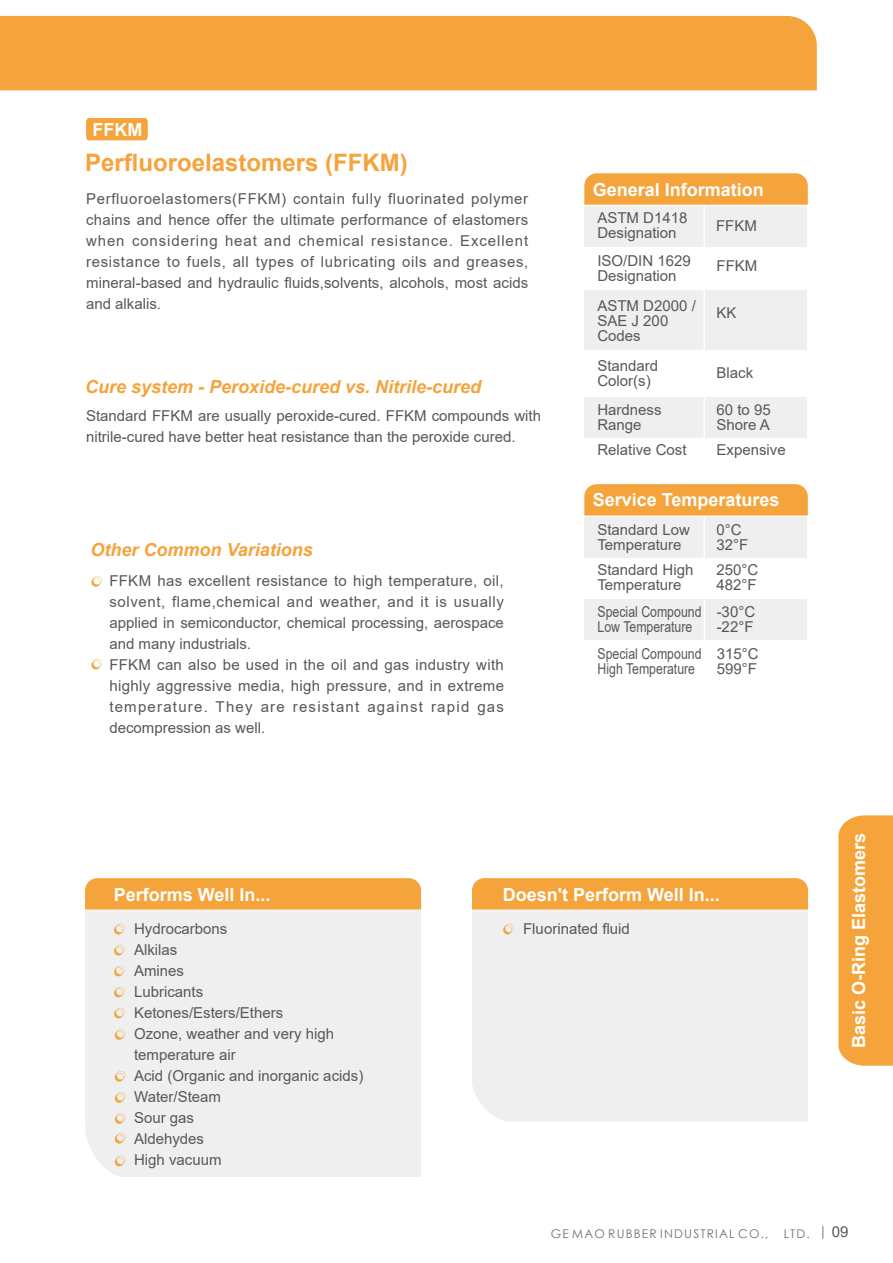
<style>
.page{position:relative;width:893px;height:1263px;background:#fff}
.page>*{position:absolute;margin:0;border:0;box-sizing:border-box;transform-origin:0 0}
.t1{font:700 24px "Arial";color:#f5a33b}
.t2{font:700 18px "Arial";color:#fff}
.t3{font:italic 700 18px "Arial";color:#f5a33b}
.t4{font:15px/21px "Arial";color:#595757}
.t5{font:15px/21px "Arial";letter-spacing:.02em;color:#595757}
.t6{font:15px/15px "Arial";color:#595757;scale:.82 1}
.t7{font:12px "Century Gothic";letter-spacing:.1em;color:#727171}
.s1{font-family:"Adobe Ming Std";font-weight:300;font-size:15px;color:#000}
.s2{font-family:"Arial";font-size:15px;color:#595757}
</style>
<div class="page">
<div style="left:838px;top:815px;width:55px;height:251px;background:#f5a33b"></div>
<div style="left:0;top:16px;width:817px;height:74px;background:#f5a33b"></div>
<div style="left:85px;top:878px;width:336px;height:31px;background:#f5a33b"></div>
<div style="left:85px;top:910px;width:336px;height:267px;background:#efefef"></div>
<div style="left:472px;top:878px;width:336px;height:31px;background:#f5a33b"></div>
<div style="left:472px;top:910px;width:336px;height:212px;background:#efefef"></div>
<svg style="left:114px;top:924px;width:10px;height:11px"></svg>
<svg style="left:114px;top:945px;width:10px;height:11px"></svg>
<svg style="left:503px;top:924px;width:11px;height:11px"></svg>
<svg style="left:114px;top:966px;width:10px;height:11px"></svg>
<svg style="left:114px;top:987px;width:10px;height:11px"></svg>
<svg style="left:114px;top:1008px;width:10px;height:11px"></svg>
<div style="left:584px;top:518px;width:223px;height:40px;background:#efefef"></div>
<svg style="left:584px;top:484px;width:224px;height:32px;background:#f5a540"></svg>
<hr style="left:703px;top:518px;width:2px;height:80px;background:#fff">
<div style="left:584px;top:206px;width:223px;height:40px;background:#efefef"></div>
<div style="left:584px;top:398px;width:223px;height:40px;background:#efefef"></div>
<div style="left:584px;top:291px;width:223px;height:59px;background:#efefef"></div>
<svg style="left:584px;top:173px;width:224px;height:32px;background:#f5a540"></svg>
<hr style="left:703px;top:206px;width:2px;height:252px;background:#fff">
<svg style="left:86px;top:118px;width:62px;height:22px"></svg>
<svg style="left:91px;top:659px;width:11px;height:11px"></svg>
<svg style="left:91px;top:576px;width:11px;height:11px"></svg>
<svg style="left:114px;top:1029px;width:11px;height:11px"></svg>
<svg style="left:114px;top:1133px;width:11px;height:11px"></svg>
<svg style="left:114px;top:1156px;width:11px;height:10px"></svg>
<svg style="left:114px;top:1071px;width:11px;height:11px"></svg>
<svg style="left:114px;top:1092px;width:11px;height:11px"></svg>
<svg style="left:114px;top:1113px;width:11px;height:11px"></svg>
<div style="left:584px;top:600px;width:223px;height:40px;background:#efefef"></div>
<hr style="left:704px;top:600px;width:1px;height:80px;background:#fff">
<p class="t2" style="left:92px;top:117px;width:51px">FFKM</p>
<h1 class="t1" style="left:85px;top:146px;width:324px">Perfluoroelastomers (FFKM)</h1>
<p class="t4" style="left:86px;top:188px;width:444px;text-align:justify">Perfluoroelastomers(FFKM) contain fully fluorinated polymer chains and hence offer the ultimate performance of elastomers when considering heat and chemical resistance. Excellent resistance to fuels, all types of lubricating oils and greases, mineral-based and hydraulic fluids,solvents, alcohols, most acids and alkalis.</p>
<p class="t3" style="left:85px;top:374px;width:398px">Cure system - Peroxide-cured vs. Nitrile-cured</p>
<p class="t4" style="left:86px;top:405px;width:456px">Standard FFKM are usually peroxide-cured. FFKM compounds with nitrile-cured have better heat resistance than the peroxide cured.</p>
<p class="t3" style="left:90px;top:537px;width:224px">Other Common Variations</p>
<p class="t5" style="left:109px;top:570px;width:396px">FFKM has excellent resistance to high temperature, oil, solvent, flame,chemical and weather, and it is usually applied in semiconductor, chemical processing, aerospace and many industrials.<br>FFKM can also be used in the oil and gas industry with highly aggressive media, high pressure, and in extreme temperature. They are resistant against rapid gas decompression as well.</p>
<p class="t2" style="left:593px;top:177px;width:173px">General Information</p>
<p class="t4" style="left:597px;top:210px;width:92px;line-height:15px">ASTM D1418<br>Designation</p>
<p class="t4" style="left:716px;top:215px;width:42px">FFKM</p>
<p class="t4" style="left:597px;top:253px;width:95px;line-height:15px">ISO/DIN 1629<br>Designation</p>
<p class="t4" style="left:597px;top:298px;width:100px;line-height:15px">ASTM D2000 /<br>SAE J 200<br>Codes</p>
<p class="t4" style="left:716px;top:302px;width:22px">KK</p>
<p class="t4" style="left:597px;top:358px;width:62px;line-height:15px">Standard<br>Color(s)</p>
<p class="t4" style="left:716px;top:362px;width:38px">Black</p>
<p class="t4" style="left:597px;top:402px;width:66px;line-height:15px">Hardness<br>Range</p>
<p class="t4" style="left:716px;top:255px;width:42px">FFKM</p>
<p class="t4" style="left:716px;top:402px;width:56px;line-height:15px">60 to 95<br>Shore A</p>
<p class="t4" style="left:597px;top:439px;width:91px">Relative Cost</p>
<p class="t4" style="left:716px;top:439px;width:71px">Expensive</p>
<p class="t2" style="left:593px;top:486px;width:188px">Service Temperatures</p>
<p class="t4" style="left:597px;top:522px;width:94px;line-height:15px">Standard Low<br>Temperature</p>
<p class="t4" style="left:597px;top:562px;width:97px;line-height:15px">Standard High<br>Temperature</p>
<p class="t6" style="left:598px;top:604px;width:128px">Special Compound<br>Low Temperature</p>
<p class="t6" style="left:598px;top:646px;width:128px">Special Compound<br>High Temperature</p>
<p class="t4" style="left:716px;top:522px;width:33px;line-height:15px">0°C<br>32°F</p>
<p class="t4" style="left:716px;top:562px;width:43px;line-height:15px">250°C<br>482°F</p>
<p class="t4" style="left:717px;top:604px;width:40px;line-height:15px">-30°C -22°F</p>
<p class="t4" style="left:717px;top:646px;width:43px;line-height:15px">315°C<br>599°F</p>
<p class="t2" style="left:114px;top:882px;width:158px">Performs Well In...</p>
<p class="t2" style="left:503px;top:882px;width:219px">Doesn't Perform Well In...</p>
<p class="t4" style="left:134px;top:918px;width:231px">Hydrocarbons<br>Alkilas<br>Amines<br>Lubricants<br>Ketones/Esters/Ethers<br>Ozone, weather and very high temperature air<br>Acid (Organic and inorganic acids)<br>Water/Steam<br>Sour gas<br>Aldehydes<br>High vacuum</p>
<p class="t4" style="left:523px;top:918px;width:108px">Fluorinated fluid</p>
<p class="t2" style="left:846px;top:1048px;width:217px;rotate:-90deg">Basic O-Ring Elastomers</p>
<p class="t7" style="left:551px;top:1225px;width:219px">GE MAO RUBBER INDUSTRIAL CO.,</p>
<p class="t7" style="left:784px;top:1225px;width:66px">LTD. <span class="s1">｜</span><span class="s2">09</span></p>
</div>
